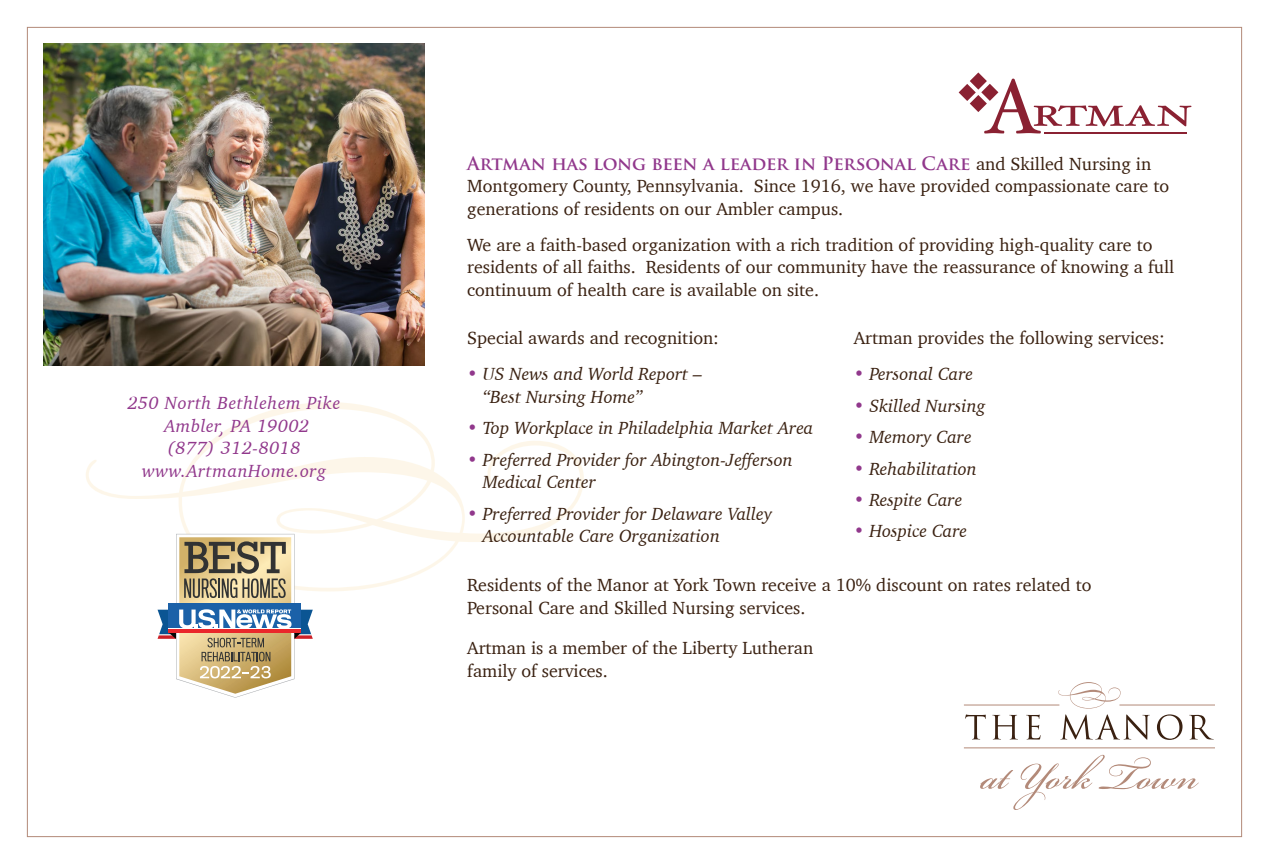
<style>
.page{position:relative;width:1269px;height:864px;background:#fff}
.page>*{position:absolute;margin:0;border:0;box-sizing:border-box;transform-origin:0 0}
.body{font:18px/22.5px "Charter";color:#3a2111}
.bullet_list{font:italic 18px/22.5px "Charter";color:#3a2111}
.body-2{font:italic 18px "Charter";letter-spacing:.03em;color:#91388c}
.s1{font-family:"Trajan Pro";font-weight:700;color:#91388c}
.s2{color:#91388c}
</style>
<div class="page">
<svg style="left:86px;top:402px;width:498px;height:189px"></svg>
<img style="left:43px;top:43px;width:382px;height:323px">
<svg style="left:965px;top:714px;width:21px;height:25px"></svg>
<svg style="left:992px;top:715px;width:25px;height:24px"></svg>
<svg style="left:1026px;top:715px;width:15px;height:25px"></svg>
<svg style="left:1058px;top:682px;width:92px;height:58px"></svg>
<svg style="left:1157px;top:714px;width:26px;height:26px"></svg>
<svg style="left:1189px;top:715px;width:24px;height:24px"></svg>
<svg style="left:980px;top:755px;width:219px;height:55px"></svg>
<hr style="left:964px;top:747px;width:251px;height:1px;background:#b38a79">
<hr style="left:1119px;top:705px;width:96px;height:1px;background:#b38a79">
<hr style="left:964px;top:705px;width:95px;height:1px;background:#b38a79">
<svg style="left:959px;top:72px;width:232px;height:61px"></svg>
<svg style="left:158px;top:534px;width:155px;height:164px"></svg>
<hr style="left:168px;top:628px;width:133px;height:1px;background:#fff">
<hr style="left:168px;top:629px;width:133px;height:4px;background:#ea272b">
<p class="body-2" style="left:128px;top:388px;width:214px">250 North Bethlehem Pike</p>
<p class="body-2" style="left:164px;top:410px;width:146px">Ambler, PA 19002</p>
<p class="body-2" style="left:168px;top:433px;width:134px">(877) 312-8018</p>
<p class="body-2" style="left:142px;top:455px;width:185px">www.ArtmanHome.org</p>
<p class="body" style="left:467px;top:152px;width:703px"><span class="s1">Artman has long been a leader in Personal Care</span> and Skilled Nursing in<br>Montgomery County, Pennsylvania. Since 1916, we have provided compassionate care to generations of residents on our Ambler campus.</p>
<p class="body" style="left:467px;top:233px;width:708px">We are a faith-based organization with a rich tradition of providing high-quality care to residents of all faiths. Residents of our community have the reassurance of knowing a full continuum of health care is available on site.</p>
<p class="body" style="left:467px;top:326px;width:253px">Special awards and recognition:</p>
<p class="bullet_list" style="left:483px;top:363px;width:221px;text-indent:-16px"><span class="s2">•</span> US News and World Report – “Best Nursing Home”</p>
<p class="bullet_list" style="left:467px;top:417px;width:348px"><span class="s2">•</span> Top Workplace in Philadelphia Market Area</p>
<p class="bullet_list" style="left:483px;top:448px;width:312px;text-indent:-16px"><span class="s2">•</span> Preferred Provider for Abington-Jefferson<br>Medical Center</p>
<p class="bullet_list" style="left:483px;top:502px;width:291px;text-indent:-16px"><span class="s2">•</span> Preferred Provider for Delaware Valley<br>Accountable Care Organization</p>
<p class="body" style="left:854px;top:326px;width:313px">Artman provides the following services:</p>
<p class="bullet_list" style="left:854px;top:363px;width:121px"><span class="s2">•</span> Personal Care</p>
<p class="bullet_list" style="left:854px;top:394px;width:133px"><span class="s2">•</span> Skilled Nursing</p>
<p class="bullet_list" style="left:854px;top:426px;width:119px"><span class="s2">•</span> Memory Care</p>
<p class="bullet_list" style="left:854px;top:457px;width:125px"><span class="s2">•</span> Rehabilitation</p>
<p class="bullet_list" style="left:854px;top:489px;width:110px"><span class="s2">•</span> Respite Care</p>
<p class="bullet_list" style="left:854px;top:520px;width:115px"><span class="s2">•</span> Hospice Care</p>
<p class="body" style="left:467px;top:574px;width:626px">Residents of the Manor at York Town receive a 10% discount on rates related to<br>Personal Care and Skilled Nursing services.</p>
<p class="body" style="left:467px;top:637px;width:347px">Artman is a member of the Liberty Lutheran family of services.</p>
</div>
